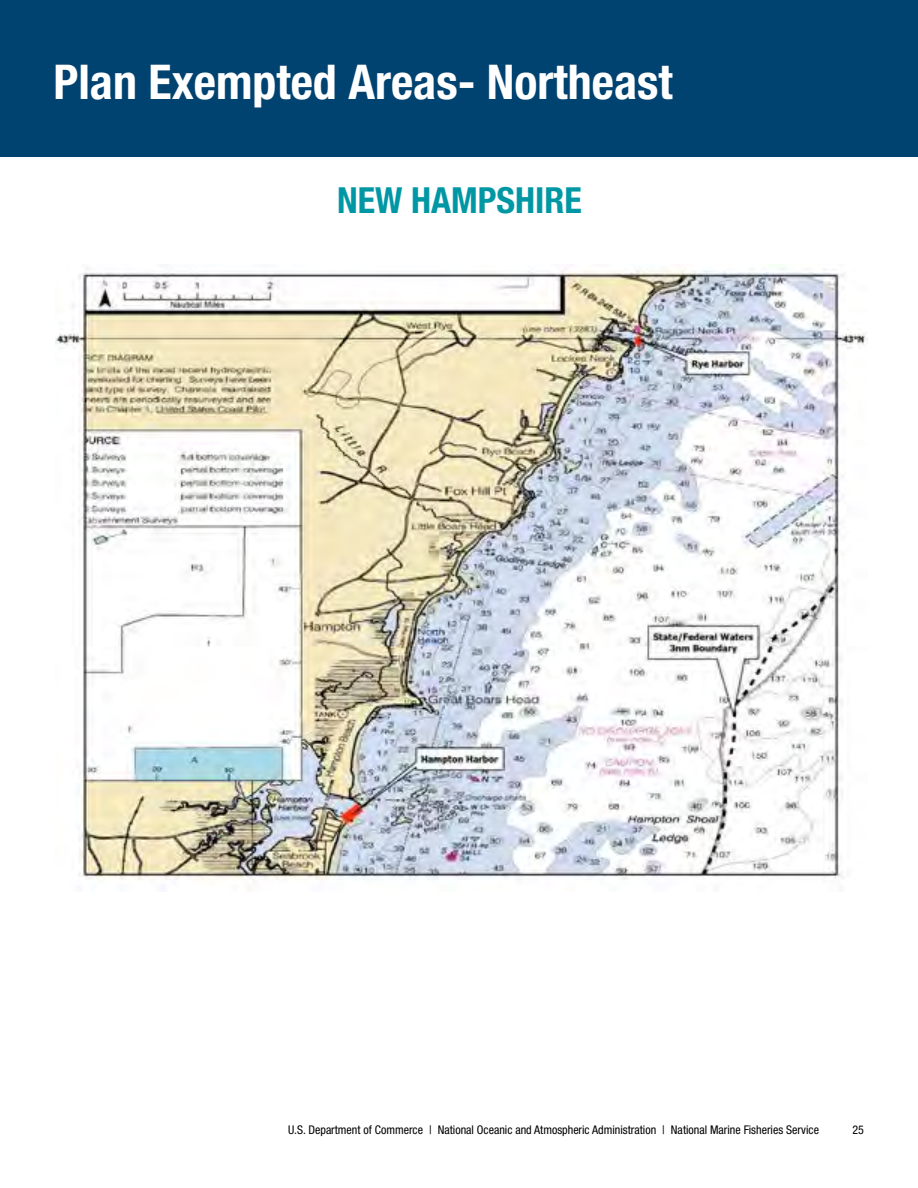
<style>
.page{position:relative;width:918px;height:1188px;background:#fff}
.page>*{position:absolute;margin:0;border:0;box-sizing:border-box;transform-origin:0 0}
.t1{font:700 condensed 48px "Helvetica Neue LT Std";color:#fff}
.t2{font:700 condensed 36px "Helvetica Neue LT Std";color:#fff}
.t3{font:700 condensed 36px "Helvetica Neue LT Std";color:#0097a5}
.t4{font:condensed 12px "Helvetica Neue LT Std";color:#000}
</style>
<div class="page">
<div style="left:0;top:0;width:918px;height:157px;background:#004270"></div>
<img style="left:56px;top:265px;width:811px;height:627px">
<p class="t1" style="left:54px;top:53px;width:621px">Plan Exempted Areas- Northeast</p>
<p class="t2" style="left:146px;top:64px;width:466px">Plan Exempted Areas- Northeast</p>
<p class="t3" style="left:337px;top:178px;width:246px">NEW HAMPSHIRE</p>
<p class="t4" style="left:288px;top:1123px;width:532px">U.S. Department of Commerce | National Oceanic and Atmospheric Administration | National Marine Fisheries Service</p>
<p class="t4" style="left:852px;top:1123px;width:13px">25</p>
</div>
